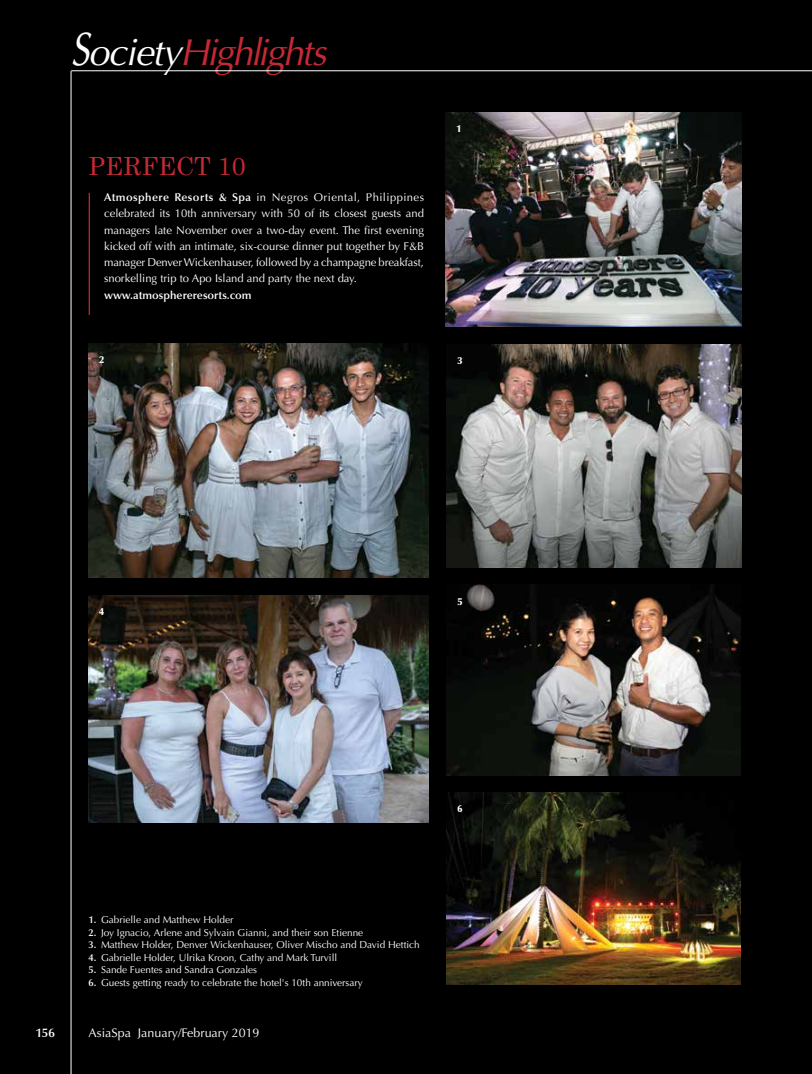
<style>
.page{position:relative;width:812px;height:1074px;background:#fff}
.page>*{position:absolute;margin:0;border:0;box-sizing:border-box;transform-origin:0 0}
.t1{font:italic 37.5px "Optima";letter-spacing:-.05em;color:#c52936}
.t2{font:25px "Century Schoolbook";color:#c52936}
.t3{font:12.5px "Optima";color:#fff}
.t4{font:600 12.5px "Optima";color:#fff}
.t5{font:11.25px/16.2px "Optima";color:#fff;text-align:justify}
.t6{font:600 11.25px "Optima";color:#fff}
.t7{font:10px "Optima";color:#fff}
.t8{font:900 10px "Optima";color:#fff}
.s1{font-size:46.88px;color:#fff}
.s2{color:#fff}
.s3{font-weight:600}
</style>
<div class="page">
<div style="left:0;top:0;width:811px;height:1074px;background:#000"></div>
<hr style="left:811px;top:0;width:1px;height:1074px;background:#000">
<hr style="left:71px;top:71px;width:1px;height:1003px;background:#fff">
<hr style="left:71px;top:70px;width:740px;height:1px;background:#fff">
<img style="left:446px;top:585px;width:294px;height:190px">
<img style="left:446px;top:792px;width:294px;height:192px">
<img style="left:89px;top:343px;width:339px;height:235px">
<img style="left:89px;top:596px;width:339px;height:226px">
<img style="left:446px;top:345px;width:295px;height:222px">
<img style="left:446px;top:112px;width:295px;height:215px">
<hr style="left:89px;top:193px;width:1px;height:122px;background:#c52936">
<div style="left:97px;top:605px;width:12px;height:15px;background:#000;opacity:.75"></div>
<h1 class="t1" style="left:71px;top:30px;width:257px"><span class="s1">S</span><span class="s2">ociety</span>Highlights</h1>
<h2 class="t2" style="left:89px;top:150px;width:158px">PERFECT 10</h2>
<p class="t5" style="left:104px;top:189px;width:321px"><span class="s3">Atmosphere Resorts &amp; Spa</span> in Negros Oriental, Philippines celebrated its 10th anniversary with 50 of its closest guests and managers late November over a two-day event. The first evening kicked off with an intimate, six-course dinner put together by F&amp;B manager Denver Wickenhauser, followed by a champagne breakfast, snorkelling trip to Apo Island and party the next day.</p>
<p class="t6" style="left:104px;top:288px;width:149px">www.atmosphereresorts.com</p>
<p class="t8" style="left:99px;top:354px;width:6px">2</p>
<p class="t8" style="left:456px;top:123px;width:6px">1</p>
<p class="t8" style="left:457px;top:355px;width:6px">3</p>
<p class="t8" style="left:99px;top:606px;width:6px">4</p>
<p class="t8" style="left:457px;top:595px;width:6px">5</p>
<p class="t8" style="left:457px;top:803px;width:6px">6</p>
<p class="t7" style="left:89px;top:914px;width:146px"><span class="s3">1.</span> Gabrielle and Matthew Holder</p>
<p class="t7" style="left:89px;top:926px;width:276px"><span class="s3">2.</span> Joy Ignacio, Arlene and Sylvain Gianni, and their son Etienne</p>
<p class="t7" style="left:89px;top:939px;width:332px"><span class="s3">3.</span> Matthew Holder, Denver Wickenhauser, Oliver Mischo and David Hettich</p>
<p class="t7" style="left:89px;top:951px;width:250px"><span class="s3">4.</span> Gabrielle Holder, Ulrika Kroon, Cathy and Mark Turvill</p>
<p class="t7" style="left:89px;top:964px;width:170px"><span class="s3">5.</span> Sande Fuentes and Sandra Gonzales</p>
<p class="t7" style="left:89px;top:976px;width:276px"><span class="s3">6.</span> Guests getting ready to celebrate the hotel's 10th anniversary</p>
<p class="t4" style="left:35px;top:1025px;width:21px">156</p>
<p class="t3" style="left:89px;top:1025px;width:172px">AsiaSpa January/February 2019</p>
</div>
